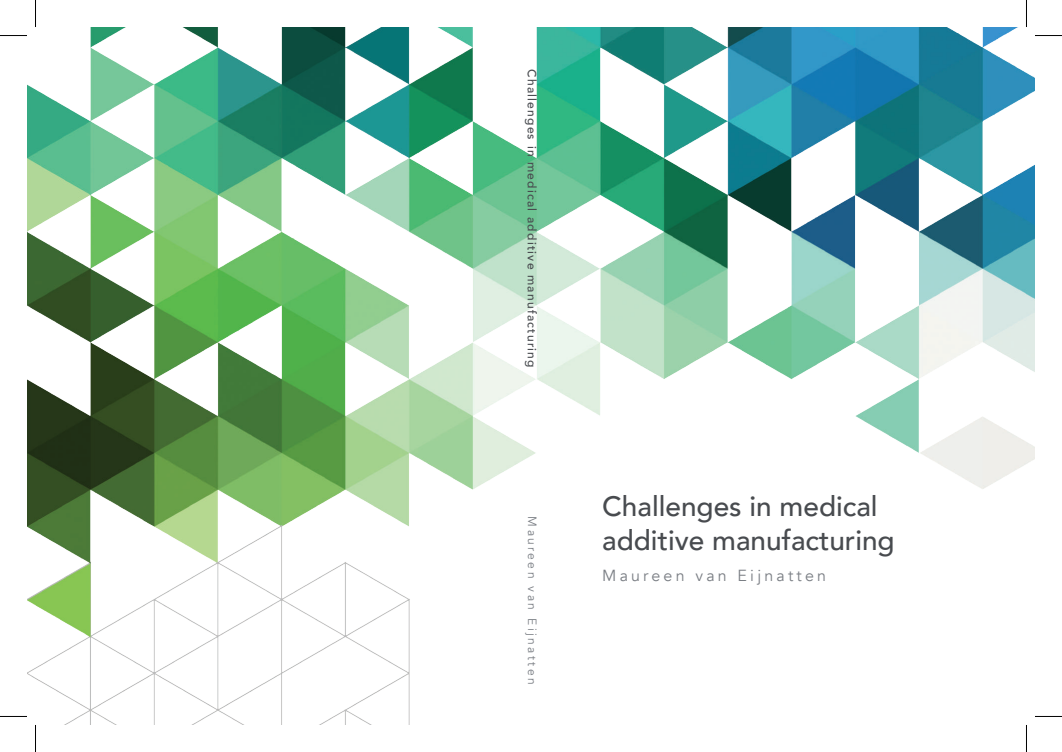
<style>
.page{position:relative;width:1062px;height:752px;background:#fff}
.page>*{position:absolute;margin:0;border:0;box-sizing:border-box;transform-origin:0 0}
.t1{font:500 28px/33.6px "Avenir";color:#484b4f}
.t2{font:16px "Avenir";letter-spacing:.2em;color:#7a7e84}
.t3{font:500 12px "Avenir";letter-spacing:.1em;color:#484b4f}
.t4{font:12px "Avenir";letter-spacing:.2em;color:#7a7e84}
</style>
<div class="page">
<img style="left:27px;top:27px;width:1008px;height:697px">
<svg style="left:0;top:35px;width:27px;height:1px"></svg>
<svg style="left:1035px;top:35px;width:27px;height:1px"></svg>
<svg style="left:0;top:716px;width:27px;height:1px"></svg>
<svg style="left:1035px;top:716px;width:27px;height:1px"></svg>
<svg style="left:35px;top:0;width:1px;height:27px"></svg>
<svg style="left:35px;top:725px;width:1px;height:26px"></svg>
<svg style="left:1026px;top:0;width:1px;height:27px"></svg>
<svg style="left:1026px;top:725px;width:1px;height:26px"></svg>
<p class="t3" style="left:542px;top:69px;width:300px;rotate:90deg">Challenges in medical additive manufacturing</p>
<p class="t4" style="left:539px;top:516px;width:169px;rotate:90deg">Maureen van Eijnatten</p>
<h1 class="t1" style="left:602px;top:487px;width:294px">Challenges in medical additive manufacturing</h1>
<h2 class="t2" style="left:602px;top:565px;width:225px">Maureen van Eijnatten</h2>
</div>
